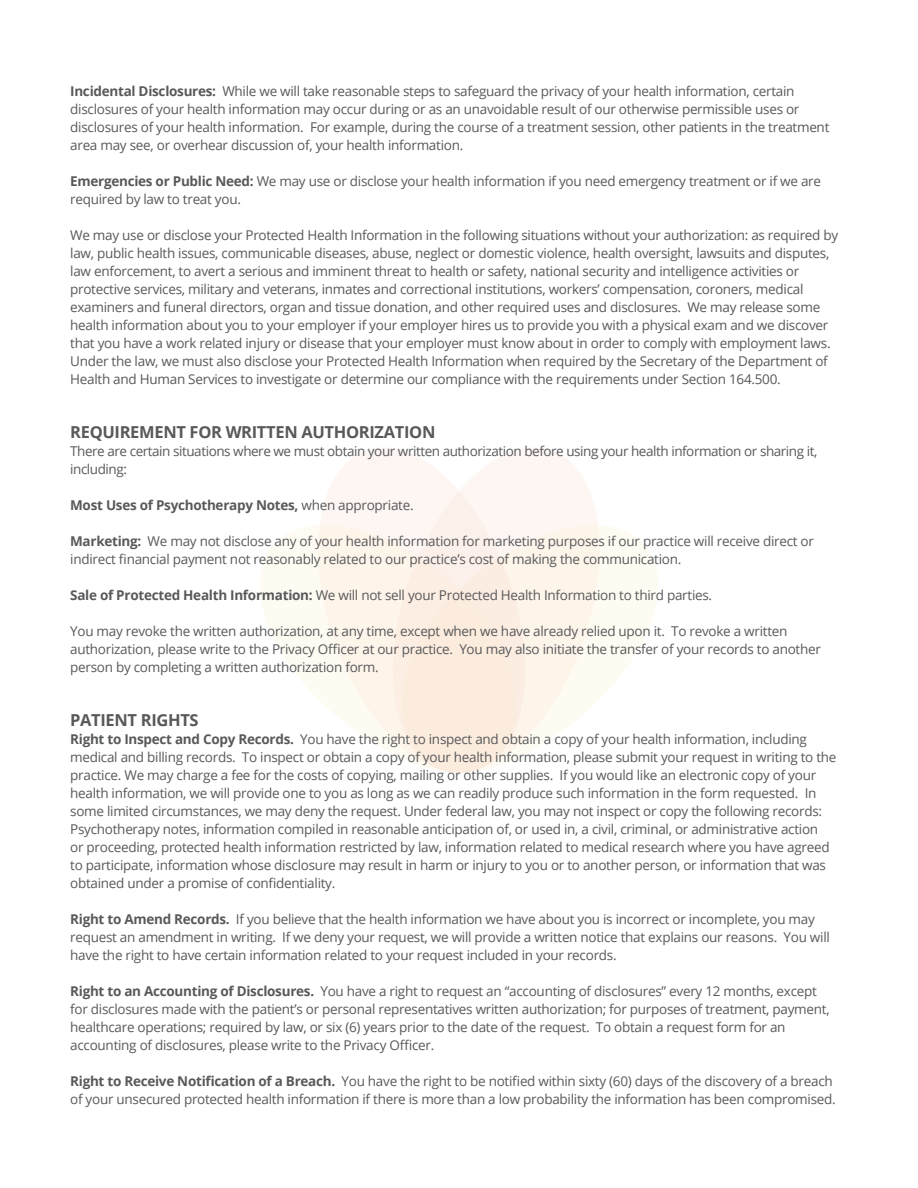
<style>
.page{position:relative;width:918px;height:1188px;background:#fff}
.page>*{position:absolute;margin:0;border:0;box-sizing:border-box;transform-origin:0 0}
.t1{font:700 16.5px "Open Sans";letter-spacing:-.02em;color:#58595b}
.t2{font:13.5px/18px "Open Sans";letter-spacing:-.02em;color:#58595b}
.t3{font:700 13.5px "Open Sans";letter-spacing:-.02em;color:#58595b}
.s1{font-weight:700}
.s2{font-weight:400}
</style>
<div class="page">
<svg style="left:320px;top:448px;width:73px;height:77px;fill:#fdf6f3"></svg>
<svg style="left:260px;top:525px;width:133px;height:229px;fill:#fefbf2"></svg>
<svg style="left:393px;top:448px;width:205px;height:310px;fill:#fdf6f3"></svg>
<svg style="left:402px;top:525px;width:256px;height:248px;fill:#fdf4ea"></svg>
<p class="t2" style="left:70px;top:82px;width:761px"><span class="s1">Incidental Disclosures:</span> While we will take reasonable steps to safeguard the privacy of your health information, certain disclosures of your health information may occur during or as an unavoidable result of our otherwise permissible uses or disclosures of your health information. For example, during the course of a treatment session, other patients in the treatment area may see, or overhear discussion of, your health information.</p>
<p class="t2" style="left:70px;top:172px;width:752px"><span class="s1">Emergencies or Public Need:</span> We may use or disclose your health information if you need emergency treatment or if we are required by law to treat you.</p>
<p class="t2" style="left:70px;top:226px;width:770px">We may use or disclose your Protected Health Information in the following situations without your authorization: as required by law, public health issues, communicable diseases, abuse, neglect or domestic violence, health oversight, lawsuits and disputes, law enforcement, to avert a serious and imminent threat to health or safety, national security and intelligence activities or protective services, military and veterans, inmates and correctional institutions, workers’ compensation, coroners, medical examiners and funeral directors, organ and tissue donation, and other required uses and disclosures. We may release some health information about you to your employer if your employer hires us to provide you with a physical exam and we discover that you have a work related injury or disease that your employer must know about in order to comply with employment laws.<br>Under the law, we must also disclose your Protected Health Information when required by the Secretary of the Department of Health and Human Services to investigate or determine our compliance with the requirements under Section 164.500.</p>
<p class="t1" style="left:70px;top:420px;width:367px">REQUIREMENT FOR WRITTEN AUTHORIZATION</p>
<p class="t2" style="left:70px;top:442px;width:749px">There are certain situations where we must obtain your written authorization before using your health information or sharing it, including:</p>
<p class="t3" style="left:70px;top:496px;width:345px">Most Uses of Psychotherapy Notes, <span class="s2">when appropriate.</span></p>
<p class="t2" style="left:70px;top:532px;width:745px"><span class="s1">Marketing:</span> We may not disclose any of your health information for marketing purposes if our practice will receive direct or indirect financial payment not reasonably related to our practice’s cost of making the communication.</p>
<p class="t2" style="left:70px;top:586px;width:644px"><span class="s1">Sale of Protected Health Information:</span> We will not sell your Protected Health Information to third parties.</p>
<p class="t2" style="left:70px;top:622px;width:752px">You may revoke the written authorization, at any time, except when we have already relied upon it. To revoke a written authorization, please write to the Privacy Officer at our practice. You may also initiate the transfer of your records to another person by completing a written authorization form.</p>
<p class="t1" style="left:70px;top:708px;width:130px">PATIENT RIGHTS</p>
<p class="t2" style="left:70px;top:730px;width:768px"><span class="s1">Right to Inspect and Copy Records.</span> You have the right to inspect and obtain a copy of your health information, including medical and billing records. To inspect or obtain a copy of your health information, please submit your request in writing to the practice. We may charge a fee for the costs of copying, mailing or other supplies. If you would like an electronic copy of your health information, we will provide one to you as long as we can readily produce such information in the form requested. In some limited circumstances, we may deny the request. Under federal law, you may not inspect or copy the following records:<br>Psychotherapy notes, information compiled in reasonable anticipation of, or used in, a civil, criminal, or administrative action<br>or proceeding, protected health information restricted by law, information related to medical research where you have agreed to participate, information whose disclosure may result in harm or injury to you or to another person, or information that was obtained under a promise of confidentiality.</p>
<p class="t2" style="left:70px;top:910px;width:761px"><span class="s1">Right to Amend Records.</span> If you believe that the health information we have about you is incorrect or incomplete, you may request an amendment in writing. If we deny your request, we will provide a written notice that explains our reasons. You will have the right to have certain information related to your request included in your records.</p>
<p class="t2" style="left:70px;top:982px;width:761px"><span class="s1">Right to an Accounting of Disclosures.</span> You have a right to request an “accounting of disclosures” every 12 months, except for disclosures made with the patient’s or personal representatives written authorization; for purposes of treatment, payment, healthcare operations; required by law, or six (6) years prior to the date of the request. To obtain a request form for an accounting of disclosures, please write to the Privacy Officer.</p>
<p class="t2" style="left:70px;top:1072px;width:767px"><span class="s1">Right to Receive Notification of a Breach.</span> You have the right to be notified within sixty (60) days of the discovery of a breach of your unsecured protected health information if there is more than a low probability the information has been compromised.</p>
</div>
